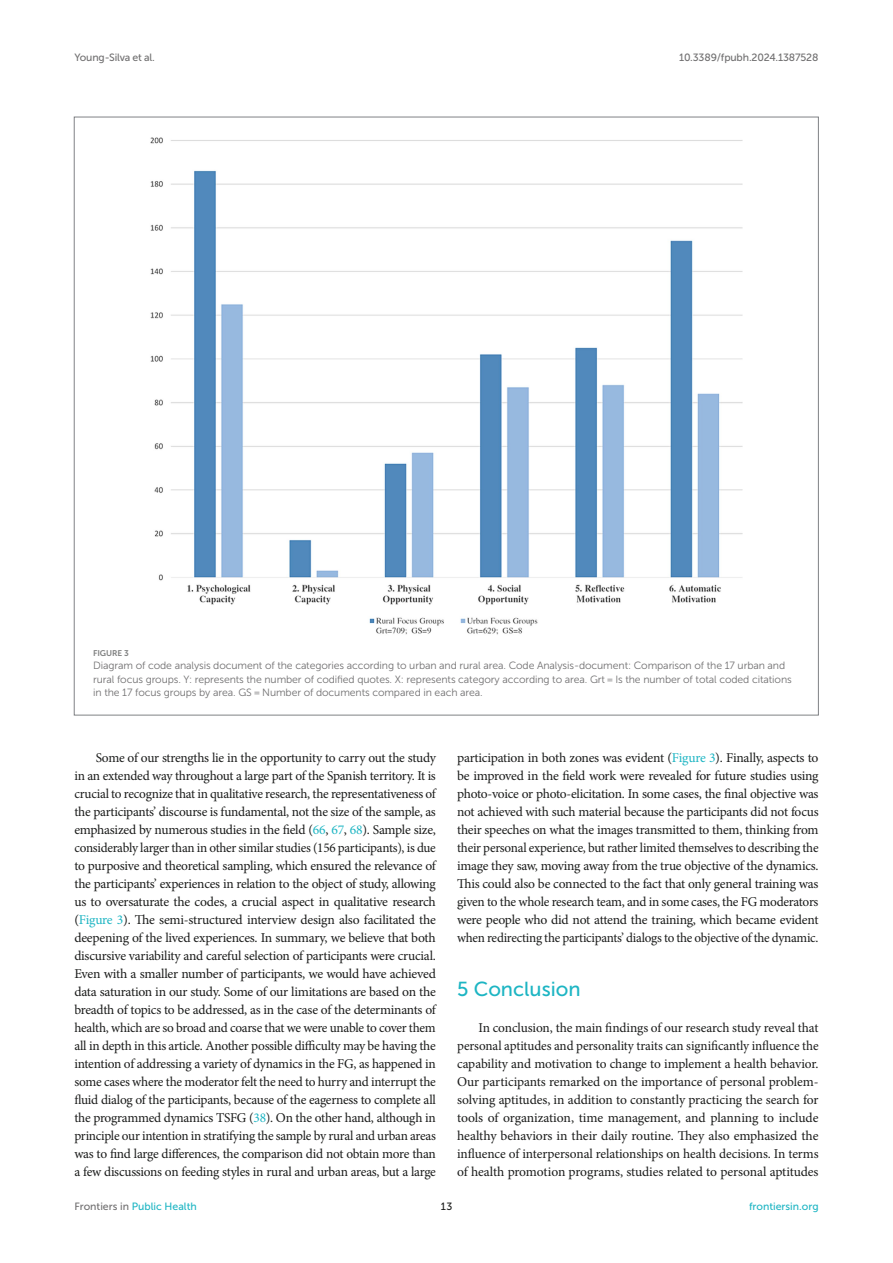
<style>
.page{position:relative;width:893px;height:1263px;background:#fff}
.page>*{position:absolute;margin:0;border:0;box-sizing:border-box;transform-origin:0 0}
.HEAD_1{font:20.25px "Museo Sans 500";color:#1db5c3}
.TEXT{font:13.5px/18px "Minion Pro";letter-spacing:-.02em;color:#1b1c1b;text-align:justify}
.TEXT_FLUSH{font:13.5px/18px "Minion Pro";letter-spacing:-.01em;color:#1b1c1b;text-align:justify}
.FIG_LEG{font:10.5px/13.5px "Museo Sans 300";letter-spacing:-.01em;color:#706f70}
.t1{font:10.5px "Museo Sans 500";letter-spacing:-.015em;color:#706f70}
.t2{font:10.5px "Museo Sans 500";color:#1db5c3}
.t3{font:10.5px "Museo Sans 500";color:#1b1c1b}
.FIG_HD{font:8.25px "Museo Sans 700";letter-spacing:-.01em;color:#7e7f7f}
.s1{color:#1db5c3}
.s2{color:#706f70}
</style>
<div class="page">
<img style="left:150px;top:137px;width:593px;height:498px">
<p class="t1" style="left:74px;top:51px;width:82px">Young-Silva et al.</p>
<p class="t1" style="left:679px;top:51px;width:141px">10.3389/fpubh.2024.1387528</p>
<p class="FIG_HD" style="left:93px;top:648px;width:37px">FIGURE 3</p>
<p class="FIG_LEG" style="left:93px;top:659px;width:700px">Diagram of code analysis document of the categories according to urban and rural area. Code Analysis-document: Comparison of the 17 urban and rural focus groups. Y: represents the number of codified quotes. X: represents category according to area. Grt = Is the number of total coded citations in the 17 focus groups by area. GS = Number of documents compared in each area.</p>
<p class="TEXT" style="left:74px;top:749px;width:363px;text-indent:21px">Some of our strengths lie in the opportunity to carry out the study in an extended way throughout a large part of the Spanish territory. It is crucial to recognize that in qualitative research, the representativeness of the participants’ discourse is fundamental, not the size of the sample, as emphasized by numerous studies in the field (<span class="s1">66</span>, <span class="s1">67</span>, <span class="s1">68</span>). Sample size, considerably larger than in other similar studies (156 participants), is due to purposive and theoretical sampling, which ensured the relevance of the participants’ experiences in relation to the object of study, allowing us to oversaturate the codes, a crucial aspect in qualitative research (<span class="s1">Figure 3</span>). The semi-structured interview design also facilitated the deepening of the lived experiences. In summary, we believe that both discursive variability and careful selection of participants were crucial.<br>Even with a smaller number of participants, we would have achieved data saturation in our study. Some of our limitations are based on the breadth of topics to be addressed, as in the case of the determinants of health, which are so broad and coarse that we were unable to cover them all in depth in this article. Another possible difficulty may be having the intention of addressing a variety of dynamics in the FG, as happened in some cases where the moderator felt the need to hurry and interrupt the fluid dialog of the participants, because of the eagerness to complete all the programmed dynamics TSFG (<span class="s1">38</span>). On the other hand, although in principle our intention in stratifying the sample by rural and urban areas was to find large differences, the comparison did not obtain more than a few discussions on feeding styles in rural and urban areas, but a large</p>
<p class="TEXT" style="left:457px;top:749px;width:363px">participation in both zones was evident (<span class="s1">Figure 3</span>). Finally, aspects to be improved in the field work were revealed for future studies using photo-voice or photo-elicitation. In some cases, the final objective was not achieved with such material because the participants did not focus their speeches on what the images transmitted to them, thinking from their personal experience, but rather limited themselves to describing the image they saw, moving away from the true objective of the dynamics.<br>This could also be connected to the fact that only general training was given to the whole research team, and in some cases, the FG moderators were people who did not attend the training, which became evident when redirecting the participants’ dialogs to the objective of the dynamic.</p>
<p class="HEAD_1" style="left:457px;top:978px;width:125px">5 Conclusion</p>
<p class="TEXT_FLUSH" style="left:457px;top:1019px;width:363px;text-indent:21px">In conclusion, the main findings of our research study reveal that personal aptitudes and personality traits can significantly influence the capability and motivation to change to implement a health behavior.<br>Our participants remarked on the importance of personal problem&shy;solving aptitudes, in addition to constantly practicing the search for tools of organization, time management, and planning to include healthy behaviors in their daily routine. They also emphasized the influence of interpersonal relationships on health decisions. In terms of health promotion programs, studies related to personal aptitudes</p>
<p class="t2" style="left:74px;top:1200px;width:124px"><span class="s2">Frontiers in</span> Public Health</p>
<p class="t3" style="left:441px;top:1200px;width:13px">13</p>
<p class="t2" style="left:749px;top:1200px;width:71px">frontiersin.org</p>
</div>
